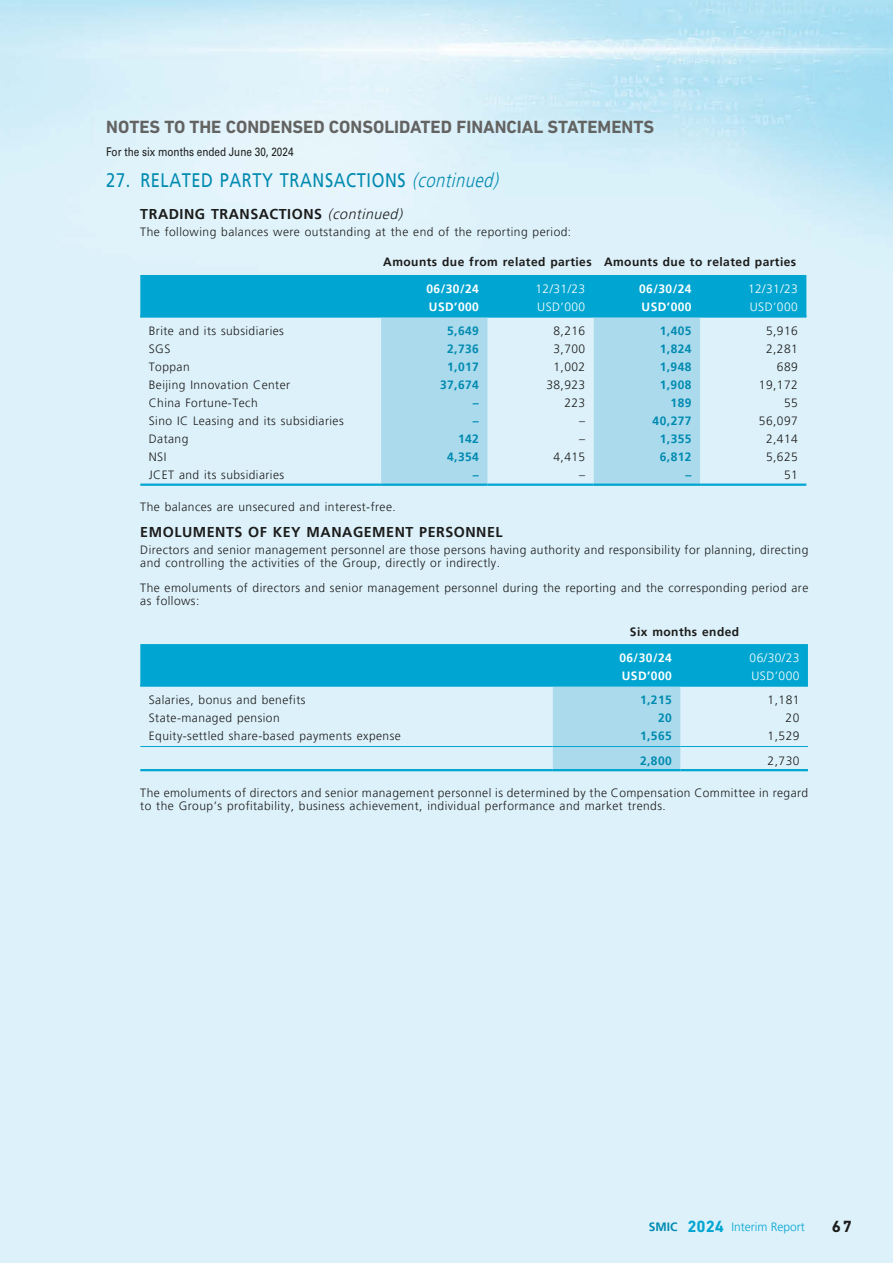
<style>
.page{position:relative;width:893px;height:1263px;background:#fff}
.page>*{position:absolute;margin:0;border:0;box-sizing:border-box;transform-origin:0 0}
.t1{font:19.5px "Frutiger LT Pro";letter-spacing:.035em;color:#008ab0;scale:.84 1}
.t2{font:700 18px "DIN Next LT Pro";color:#636362}
.t3{font:700 16.5px "DIN Next LT Pro";color:#1c1c1b}
.t4{font:700 14.25px "Frutiger LT Pro";letter-spacing:.035em;color:#1c1c1b}
.t5{font:300 12px/12.8px "Frutiger LT Pro";letter-spacing:.035em;color:#1c1c1b}
.t6{font:700 12px "Frutiger LT Pro";letter-spacing:.035em;color:#008ab0}
.t7{font:700 12px "Frutiger LT Pro";letter-spacing:.035em;color:#1c1c1b}
.t8{font:700 12px "Frutiger LT Pro";letter-spacing:.035em;color:#fff}
.t9{font:300 12px "Frutiger LT Pro";letter-spacing:.035em;color:#fff}
.t10{font:12px "Univers LT Pro 55 Roman";color:#1c1c1b;scale:.83 1}
.t11{font:300 12px "Frutiger LT Pro";color:#00a6d1}
.s1{font-weight:300;font-style:italic}
.s2{font-weight:700;color:#008ab0}
.s3{font-family:"DIN Next LT Pro";font-weight:700;font-size:16.5px}
</style>
<div class="page">
<img style="left:0;top:0;width:893px;height:1263px">
<div style="left:140px;top:275px;width:666px;height:40px;background:#00a6d1"></div>
<svg style="left:381px;top:317px;width:319px;height:166px;background:#bae1f0"></svg>
<hr style="left:140px;top:315px;width:241px;height:2px;background:#00a6d1">
<hr style="left:381px;top:315px;width:106px;height:2px;background:#00a6d1">
<hr style="left:487px;top:315px;width:107px;height:2px;background:#00a6d1">
<hr style="left:594px;top:315px;width:106px;height:2px;background:#00a6d1">
<hr style="left:700px;top:315px;width:106px;height:2px;background:#00a6d1">
<hr style="left:140px;top:483px;width:241px;height:3px;background:#00a6d1">
<hr style="left:381px;top:483px;width:106px;height:3px;background:#00a6d1">
<hr style="left:487px;top:483px;width:107px;height:3px;background:#00a6d1">
<hr style="left:594px;top:483px;width:106px;height:3px;background:#00a6d1">
<hr style="left:700px;top:483px;width:106px;height:3px;background:#00a6d1">
<svg style="left:140px;top:644px;width:668px;height:125px;background:#8dd5ea"></svg>
<hr style="left:140px;top:684px;width:413px;height:2px;background:#00a6d1">
<hr style="left:553px;top:684px;width:127px;height:2px;background:#00a6d1">
<hr style="left:680px;top:684px;width:128px;height:2px;background:#00a6d1">
<hr style="left:140px;top:746px;width:413px;height:1px;background:#00a6d1">
<hr style="left:553px;top:746px;width:127px;height:1px;background:#00a6d1">
<hr style="left:680px;top:746px;width:128px;height:1px;background:#00a6d1">
<hr style="left:140px;top:769px;width:413px;height:2px;background:#00a6d1">
<hr style="left:553px;top:769px;width:127px;height:2px;background:#00a6d1">
<hr style="left:680px;top:769px;width:128px;height:2px;background:#00a6d1">
<h2 class="t2" style="left:106px;top:117px;width:549px">NOTES TO THE CONDENSED CONSOLIDATED FINANCIAL STATEMENTS</h2>
<p class="t10" style="left:106px;top:143px;width:227px">For the six months ended June 30, 2024</p>
<h1 class="t1" style="left:106px;top:169px;width:474px">27. RELATED PARTY TRANSACTIONS <span class="s1">(continued)</span></h1>
<p class="t4" style="left:140px;top:205px;width:267px">TRADING TRANSACTIONS <span class="s1">(continued)</span></p>
<p class="t5" style="left:140px;top:225px;width:432px">The following balances were outstanding at the end of the reporting period:</p>
<p class="t7" style="left:383px;top:255px;width:414px">Amounts due from related parties Amounts due to related parties</p>
<p class="t8" style="left:426px;top:282px;width:54px">06/30/24</p>
<p class="t9" style="left:535px;top:282px;width:51px">12/31/23</p>
<p class="t8" style="left:639px;top:282px;width:54px">06/30/24</p>
<p class="t9" style="left:748px;top:282px;width:51px">12/31/23</p>
<p class="t8" style="left:429px;top:300px;width:52px">USD’000</p>
<p class="t9" style="left:537px;top:300px;width:50px">USD’000</p>
<p class="t8" style="left:642px;top:300px;width:52px">USD’000</p>
<p class="t9" style="left:750px;top:300px;width:50px">USD’000</p>
<p class="t5" style="left:149px;top:325px;width:137px">Brite and its subsidiaries</p>
<p class="t6" style="left:447px;top:324px;width:33px">5,649</p>
<p class="t5" style="left:553px;top:325px;width:33px">8,216</p>
<p class="t6" style="left:660px;top:324px;width:33px">1,405</p>
<p class="t5" style="left:766px;top:325px;width:33px">5,916</p>
<p class="t5" style="left:149px;top:343px;width:23px">SGS</p>
<p class="t6" style="left:447px;top:342px;width:33px">2,736</p>
<p class="t5" style="left:553px;top:343px;width:33px">3,700</p>
<p class="t6" style="left:660px;top:342px;width:33px">1,824</p>
<p class="t5" style="left:766px;top:343px;width:33px">2,281</p>
<p class="t5" style="left:149px;top:361px;width:42px">Toppan</p>
<p class="t6" style="left:447px;top:360px;width:33px">1,017</p>
<p class="t5" style="left:553px;top:361px;width:33px">1,002</p>
<p class="t6" style="left:660px;top:360px;width:33px">1,948</p>
<p class="t5" style="left:777px;top:361px;width:22px">689</p>
<p class="t5" style="left:149px;top:379px;width:143px">Beijing Innovation Center</p>
<p class="t6" style="left:440px;top:378px;width:40px">37,674</p>
<p class="t5" style="left:546px;top:379px;width:40px">38,923</p>
<p class="t6" style="left:660px;top:378px;width:33px">1,908</p>
<p class="t5" style="left:759px;top:379px;width:40px">19,172</p>
<p class="t5" style="left:149px;top:397px;width:110px">China Fortune-Tech</p>
<p class="t6" style="left:473px;top:396px;width:7px">–</p>
<p class="t5" style="left:564px;top:397px;width:22px">223</p>
<p class="t6" style="left:671px;top:396px;width:22px">189</p>
<p class="t5" style="left:784px;top:397px;width:15px">55</p>
<p class="t5" style="left:149px;top:415px;width:196px">Sino IC Leasing and its subsidiaries</p>
<p class="t6" style="left:473px;top:414px;width:7px">–</p>
<p class="t5" style="left:579px;top:415px;width:7px">–</p>
<p class="t6" style="left:653px;top:414px;width:40px">40,277</p>
<p class="t5" style="left:759px;top:415px;width:40px">56,097</p>
<p class="t5" style="left:149px;top:433px;width:41px">Datang</p>
<p class="t6" style="left:458px;top:432px;width:22px">142</p>
<p class="t5" style="left:579px;top:433px;width:7px">–</p>
<p class="t6" style="left:660px;top:432px;width:33px">1,355</p>
<p class="t5" style="left:766px;top:433px;width:33px">2,414</p>
<p class="t5" style="left:149px;top:451px;width:19px">NSI</p>
<p class="t6" style="left:447px;top:450px;width:33px">4,354</p>
<p class="t5" style="left:553px;top:451px;width:33px">4,415</p>
<p class="t6" style="left:660px;top:450px;width:33px">6,812</p>
<p class="t5" style="left:766px;top:451px;width:33px">5,625</p>
<p class="t5" style="left:149px;top:469px;width:137px">JCET and its subsidiaries</p>
<p class="t6" style="left:473px;top:468px;width:7px">–</p>
<p class="t5" style="left:579px;top:469px;width:7px">–</p>
<p class="t6" style="left:685px;top:468px;width:7px">–</p>
<p class="t5" style="left:784px;top:469px;width:15px">51</p>
<p class="t5" style="left:140px;top:501px;width:257px">The balances are unsecured and interest-free.</p>
<p class="t4" style="left:140px;top:523px;width:364px">EMOLUMENTS OF KEY MANAGEMENT PERSONNEL</p>
<p class="t5" style="left:140px;top:543px;width:670px">Directors and senior management personnel are those persons having authority and responsibility for planning, directing and controlling the activities of the Group, directly or indirectly.</p>
<p class="t5" style="left:140px;top:582px;width:669px">The emoluments of directors and senior management personnel during the reporting and the corresponding period are as follows:</p>
<p class="t7" style="left:630px;top:624px;width:111px">Six months ended</p>
<p class="t8" style="left:619px;top:651px;width:54px">06/30/24</p>
<p class="t9" style="left:750px;top:651px;width:51px">06/30/23</p>
<p class="t8" style="left:622px;top:669px;width:52px">USD’000</p>
<p class="t9" style="left:751px;top:669px;width:50px">USD’000</p>
<p class="t5" style="left:149px;top:694px;width:158px">Salaries, bonus and benefits</p>
<p class="t6" style="left:640px;top:693px;width:33px">1,215</p>
<p class="t5" style="left:768px;top:694px;width:33px">1,181</p>
<p class="t5" style="left:149px;top:712px;width:132px">State-managed pension</p>
<p class="t6" style="left:658px;top:711px;width:15px">20</p>
<p class="t5" style="left:786px;top:712px;width:15px">20</p>
<p class="t5" style="left:149px;top:730px;width:253px">Equity-settled share-based payments expense</p>
<p class="t6" style="left:640px;top:729px;width:33px">1,565</p>
<p class="t5" style="left:768px;top:730px;width:33px">1,529</p>
<p class="t6" style="left:640px;top:753px;width:33px">2,800</p>
<p class="t5" style="left:768px;top:754px;width:33px">2,730</p>
<p class="t5" style="left:140px;top:786px;width:669px">The emoluments of directors and senior management personnel is determined by the Compensation Committee in regard to the Group’s profitability, business achievement, individual performance and market trends.</p>
<p class="t11" style="left:649px;top:1219px;width:157px"><span class="s2">SMIC</span> <span class="s3">2024</span> Interim Report</p>
<h3 class="t3" style="left:832px;top:1216px;width:22px">67</h3>
</div>
